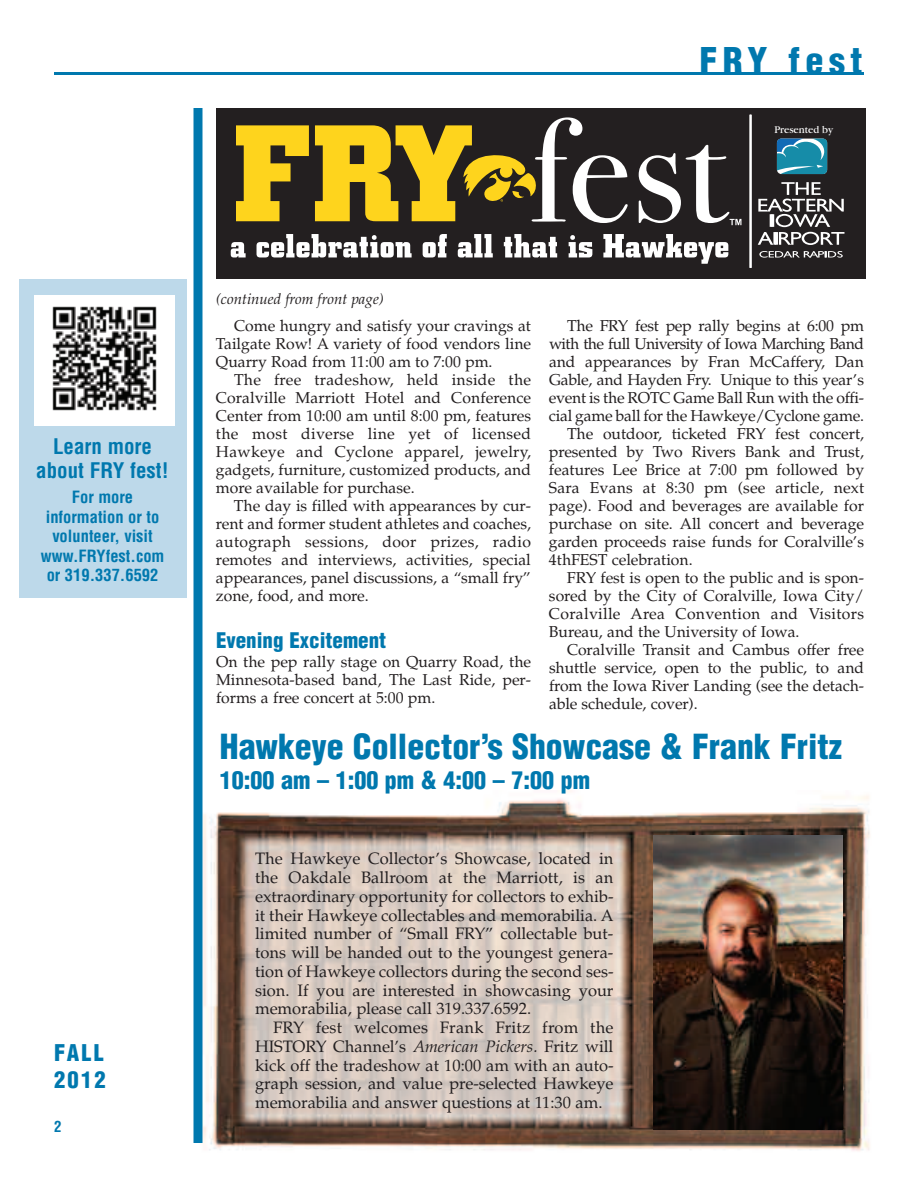
<style>
.page{position:relative;width:918px;height:1188px;background:#fff}
.page>*{position:absolute;margin:0;border:0;box-sizing:border-box;transform-origin:0 0}
.t1{font:900 condensed 36px "Helvetica";letter-spacing:.15em;color:#0078ae}
.t2{font:900 condensed 33.75px "Helvetica";color:#0078ae}
.t3{font:900 condensed 24px "Helvetica";color:#0078ae}
.t4{font:900 condensed 22.5px/27px "Helvetica";letter-spacing:.1em;color:#0078ae}
.t5{font:700 condensed 21px/24px "Helvetica";color:#0078ae;text-align:center}
.t6{font:900 condensed 21px "Helvetica";color:#0078ae}
.t7{font:16.5px/18.8px "Palatino";color:#231f20;text-align:justify}
.t8{font:700 condensed 16.5px/19.5px "Helvetica";color:#0078ae;text-align:center}
.t9{font:15.75px/18px "Palatino";color:#231f20;text-align:justify}
.t10{font:15.75px "Palatino";letter-spacing:-.035em;color:#231f20}
.t11{font:15.75px "Palatino";letter-spacing:.02em;color:#231f20}
.t12{font:italic 15px "Palatino";color:#231f20}
.t13{font:700 condensed 15px "Helvetica";color:#0078ae}
.s1{font-style:italic}
</style>
<div class="page">
<img style="left:202px;top:791px;width:668px;height:360px">
<div style="left:19px;top:279px;width:168px;height:318px;background:#bdd9ea"></div>
<hr style="left:54px;top:72px;width:810px;height:3px;background:#0078ae">
<div style="left:194px;top:108px;width:8px;height:1035px;background:#0078ae"></div>
<div style="left:216px;top:108px;width:649px;height:171px;background:#231f20"></div>
<svg style="left:236px;top:125px;width:73px;height:96px"></svg>
<svg style="left:315px;top:117px;width:313px;height:106px"></svg>
<svg style="left:231px;top:242px;width:15px;height:15px"></svg>
<svg style="left:257px;top:234px;width:155px;height:23px"></svg>
<svg style="left:423px;top:234px;width:24px;height:23px"></svg>
<svg style="left:458px;top:234px;width:35px;height:23px"></svg>
<svg style="left:504px;top:234px;width:53px;height:23px"></svg>
<svg style="left:569px;top:235px;width:23px;height:22px"></svg>
<svg style="left:603px;top:234px;width:125px;height:30px"></svg>
<svg style="left:639px;top:145px;width:102px;height:80px"></svg>
<svg style="left:777px;top:139px;width:50px;height:35px;background:#3999b5"></svg>
<svg style="left:758px;top:182px;width:86px;height:63px"></svg>
<svg style="left:759px;top:251px;width:84px;height:7px"></svg>
<hr style="left:750px;top:115px;width:1px;height:153px;background:#fff">
<div style="left:34px;top:295px;width:140px;height:130px;background:#fff"></div>
<img style="left:52px;top:306px;width:105px;height:105px">
<img style="left:653px;top:835px;width:190px;height:295px">
<h1 class="t1" style="left:699px;top:40px;width:165px">FRY fest</h1>
<h3 class="t5" style="left:36px;top:435px;width:134px">Learn more about FRY fest!</h3>
<p class="t8" style="left:41px;top:488px;width:125px">For more information or to volunteer, visit www.FRYfest.com or 319.337.6592</p>
<h3 class="t4" style="left:54px;top:1040px;width:53px">FALL<br>2012</h3>
<p class="t13" style="left:54px;top:1118px;width:9px">2</p>
<p class="t12" style="left:216px;top:290px;width:169px">(continued from front page)</p>
<p class="t9" style="left:216px;top:317px;width:317px;text-indent:18px">Come hungry and satisfy your cravings at Tailgate Row! A variety of food vendors line Quarry Road from 11:00 am to 7:00 pm.</p>
<p class="t9" style="left:216px;top:371px;width:317px;text-indent:18px">The free tradeshow, held inside the Coralville Marriott Hotel and Conference Center from 10:00 am until 8:00 pm, features the most diverse line yet of licensed Hawkeye and Cyclone apparel, jewelry, gadgets, furniture, customized products, and more available for purchase.</p>
<p class="t9" style="left:216px;top:497px;width:317px;text-indent:18px">The day is filled with appearances by cur&shy;rent and former student athletes and coaches, autograph sessions, door prizes, radio remotes and interviews, activities, special appearances, panel discussions, a “small fry” zone, food, and more.</p>
<h3 class="t6" style="left:216px;top:628px;width:172px">Evening Excitement</h3>
<p class="t9" style="left:216px;top:653px;width:317px">On the pep rally stage on Quarry Road, the Minnesota-based band, The Last Ride, per&shy;forms a free concert at 5:00 pm.</p>
<p class="t9" style="left:567px;top:317px;width:299px">The FRY fest pep rally begins at 6:00 pm</p>
<p class="t10" style="left:549px;top:334px;width:317px">with the full University of Iowa Marching Band</p>
<p class="t9" style="left:549px;top:353px;width:316px">and appearances by Fran McCaffery, Dan</p>
<p class="t9" style="left:549px;top:371px;width:317px">Gable, and Hayden Fry. Unique to this year’s</p>
<p class="t9" style="left:549px;top:389px;width:317px">event is the ROTC Game Ball Run with the offi-</p>
<p class="t9" style="left:549px;top:407px;width:317px">cial game ball for the Hawkeye/Cyclone game.</p>
<p class="t9" style="left:567px;top:425px;width:299px">The outdoor, ticketed FRY fest concert,</p>
<p class="t9" style="left:549px;top:443px;width:317px">presented by Two Rivers Bank and Trust,</p>
<p class="t9" style="left:549px;top:461px;width:317px">features Lee Brice at 7:00 pm followed by</p>
<p class="t9" style="left:549px;top:479px;width:317px">Sara Evans at 8:30 pm (see article, next</p>
<p class="t9" style="left:549px;top:497px;width:317px">page). Food and beverages are available for</p>
<p class="t9" style="left:549px;top:515px;width:317px">purchase on site. All concert and beverage</p>
<p class="t9" style="left:549px;top:533px;width:317px">garden proceeds raise funds for Coralville’s</p>
<p class="t9" style="left:549px;top:551px;width:145px">4thFEST celebration.</p>
<p class="t9" style="left:567px;top:569px;width:299px">FRY fest is open to the public and is spon-</p>
<p class="t9" style="left:549px;top:587px;width:317px">sored by the City of Coralville, Iowa City/</p>
<p class="t11" style="left:549px;top:604px;width:317px">Coralville Area Convention and Visitors</p>
<p class="t9" style="left:549px;top:623px;width:252px">Bureau, and the University of Iowa.</p>
<p class="t9" style="left:567px;top:641px;width:299px">Coralville Transit and Cambus offer free</p>
<p class="t9" style="left:549px;top:659px;width:317px">shuttle service, open to the public, to and</p>
<p class="t9" style="left:549px;top:677px;width:317px">from the Iowa River Landing (see the detach-</p>
<p class="t9" style="left:549px;top:695px;width:150px">able schedule, cover).</p>
<h2 class="t2" style="left:220px;top:728px;width:624px">Hawkeye Collector’s Showcase &amp; Frank Fritz</h2>
<h3 class="t3" style="left:220px;top:767px;width:372px">10:00 am – 1:00 pm &amp; 4:00 – 7:00 pm</h3>
<p class="t7" style="left:255px;top:849px;width:360px">The Hawkeye Collector’s Showcase, located in the Oakdale Ballroom at the Marriott, is an extraordinary opportunity for collectors to exhib&shy;it their Hawkeye collectables and memorabilia. A limited number of “Small FRY” collectable but&shy;tons will be handed out to the youngest genera&shy;tion of Hawkeye collectors during the second ses&shy;sion. If you are interested in showcasing your memorabilia, please call 319.337.6592.</p>
<p class="t7" style="left:255px;top:1018px;width:360px;text-indent:18px">FRY fest welcomes Frank Fritz from the HISTORY Channel’s <span class="s1">American Pickers.</span> Fritz will kick off the tradeshow at 10:00 am with an auto&shy;graph session, and value pre-selected Hawkeye memorabilia and answer questions at 11:30 am.</p>
</div>
